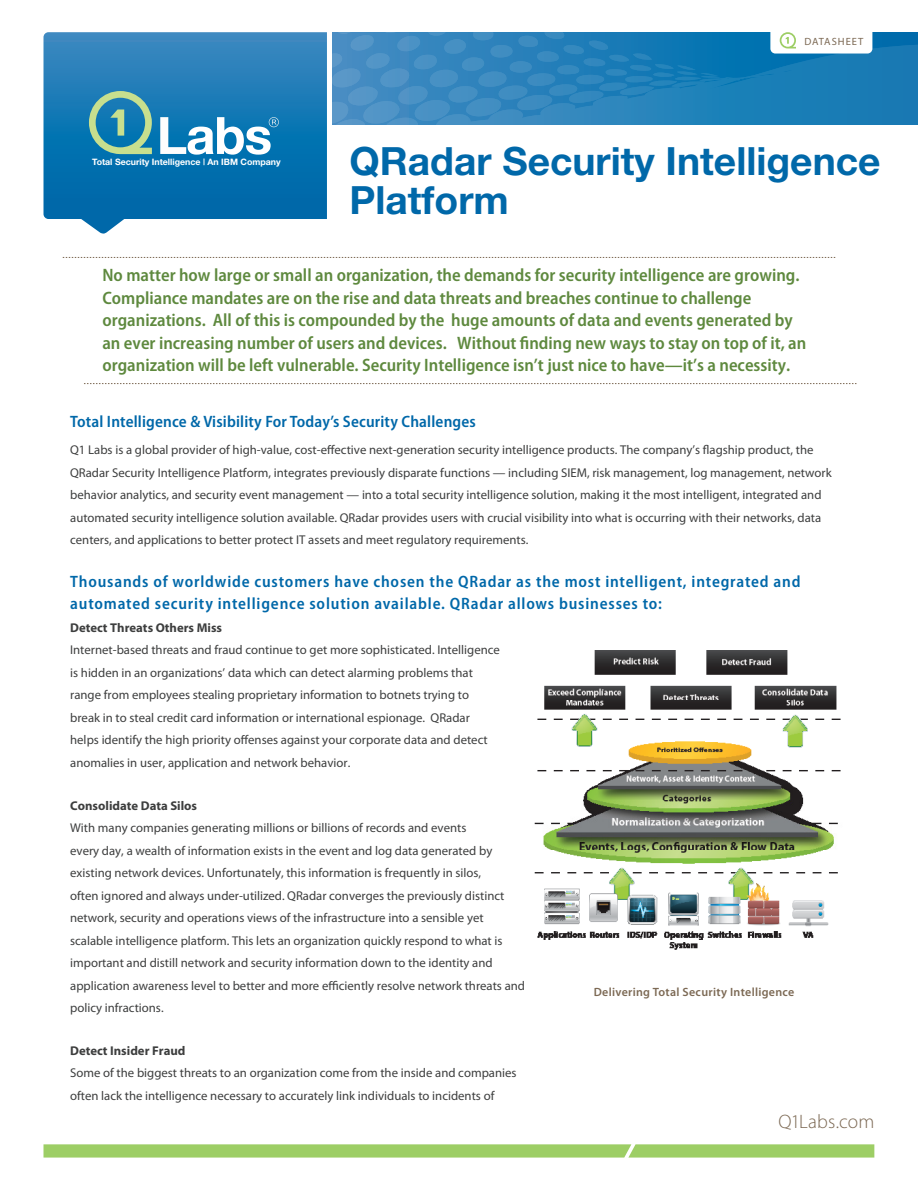
<style>
.page{position:relative;width:918px;height:1188px;background:#fff}
.page>*{position:absolute;margin:0;border:0;box-sizing:border-box;transform-origin:0 0}
.t1{font:700 39px/39px "Helvetica Neue";color:#0068a9}
.t2{font:300 19.5px "Myriad Pro";letter-spacing:.005em;color:#7c6954}
.Top_paragraph{font:600 semi-condensed 18px/22.5px "Myriad Pro";color:#5e893e}
.Main_Content_Single{font:600 semi-condensed 16.5px/22.5px "Myriad Pro";letter-spacing:.05em;color:#0068a9}
.More_Important_Heade{font:600 semi-condensed 16.5px "Myriad Pro";letter-spacing:.01em;color:#0068a9}
.Main_Content_Single-2{font:12.75px/22.5px "Myriad Pro";color:#3d3e3e}
.t3{font:600 12px "Myriad Pro";letter-spacing:.025em;color:#7c6954}
.t4{font:10.5px "Myriad Pro";letter-spacing:.095em;color:#7c6954}
.t5{font:700 8.85px "Helvetica Neue";color:#fff}
.s1{font-weight:700}
</style>
<div class="page">
<svg style="left:44px;top:1144px;width:830px;height:14px;background:#a2d06e"></svg>
<svg style="left:63px;top:257px;width:772px;height:1px"></svg>
<svg style="left:44px;top:32px;width:283px;height:187px;background:#1677b3"></svg>
<svg style="left:70px;top:211px;width:65px;height:23px"></svg>
<svg style="left:333px;top:32px;width:585px;height:93px;background:#3187bd"></svg>
<svg style="left:84px;top:383px;width:773px;height:1px"></svg>
<img style="left:534px;top:650px;width:307px;height:300px">
<svg style="left:89px;top:91px;width:63px;height:63px;background:#539ea5"></svg>
<svg style="left:160px;top:117px;width:119px;height:38px"></svg>
<p class="t5" style="left:92px;top:157px;width:190px">Total Security Intelligence | An IBM Company</p>
<p class="t4" style="left:804px;top:35px;width:61px">DATASHEET</p>
<p class="t1" style="left:350px;top:141px;width:533px">QRadar Security Intelligence<br>Platform</p>
<p class="Top_paragraph" style="left:102px;top:264px;width:705px">No matter how large or small an organization, the demands for security intelligence are growing.<br>Compliance mandates are on the rise and data threats and breaches continue to challenge organizations. All of this is compounded by the huge amounts of data and events generated by an ever increasing number of users and devices. Without finding new ways to stay on top of it, an organization will be left vulnerable. Security Intelligence isn’t just nice to have—it’s a necessity.</p>
<p class="More_Important_Heade" style="left:70px;top:412px;width:407px">Total Intelligence &amp; Visibility For Today’s Security Challenges</p>
<p class="Main_Content_Single-2" style="left:70px;top:438px;width:763px">Q1 Labs is a global provider of high-value, cost-effective next-generation security intelligence products. The company’s flagship product, the QRadar Security Intelligence Platform, integrates previously disparate functions — including SIEM, risk management, log management, network behavior analytics, and security event management — into a total security intelligence solution, making it the most intelligent, integrated and automated security intelligence solution available. QRadar provides users with crucial visibility into what is occurring with their networks, data centers, and applications to better protect IT assets and meet regulatory requirements.</p>
<p class="Main_Content_Single" style="left:70px;top:570px;width:732px">Thousands of worldwide customers have chosen the QRadar as the most intelligent, integrated and automated security intelligence solution available. QRadar allows businesses to:</p>
<p class="Main_Content_Single-2" style="left:70px;top:616px;width:431px"><span class="s1">Detect Threats Others Miss<br></span>Internet-based threats and fraud continue to get more sophisticated. Intelligence is hidden in an organizations’ data which can detect alarming problems that range from employees stealing proprietary information to botnets trying to break in to steal credit card information or international espionage. QRadar helps identify the high priority offenses against your corporate data and detect anomalies in user, application and network behavior.</p>
<p class="Main_Content_Single-2" style="left:70px;top:794px;width:456px"><span class="s1">Consolidate Data Silos<br></span>With many companies generating millions or billions of records and events<br>every day, a wealth of information exists in the event and log data generated by existing network devices. Unfortunately, this information is frequently in silos,<br>often ignored and always under-utilized. QRadar converges the previously distinct network, security and operations views of the infrastructure into a sensible yet scalable intelligence platform. This lets an organization quickly respond to what is important and distill network and security information down to the identity and application awareness level to better and more efficiently resolve network threats and policy infractions.</p>
<p class="Main_Content_Single-2" style="left:70px;top:1039px;width:448px"><span class="s1">Detect Insider Fraud<br></span>Some of the biggest threats to an organization come from the inside and companies often lack the intelligence necessary to accurately link individuals to incidents of</p>
<p class="t3" style="left:594px;top:985px;width:202px">Delivering Total Security Intelligence</p>
<p class="t2" style="left:778px;top:1111px;width:97px">Q1Labs.com</p>
</div>
